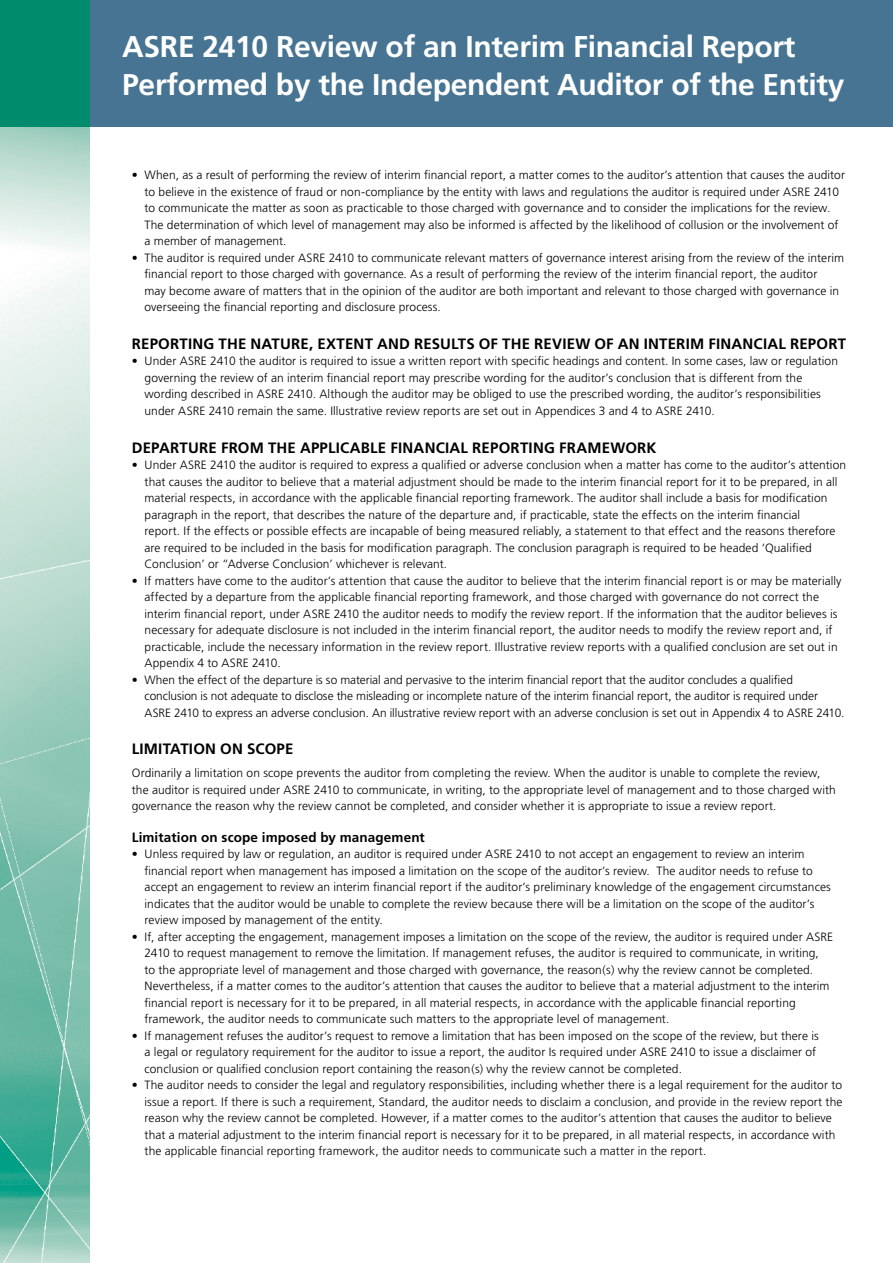
<style>
.page{position:relative;width:893px;height:1263px;background:#fff}
.page>*{position:absolute;margin:0;border:0;box-sizing:border-box;transform-origin:0 0}
.t1{font:700 30px/37.5px "Frutiger";letter-spacing:-.01em;color:#fff}
.t2{font:700 15px "Frutiger";letter-spacing:.02em;color:#000}
.t3{font:700 13.5px "Frutiger";letter-spacing:.01em;color:#000}
.t4{font:300 12px/16.5px "Frutiger";letter-spacing:.005em;color:#000}
</style>
<div class="page">
<img style="left:0;top:126px;width:89px;height:1137px">
<div style="left:0;top:0;width:893px;height:126px;background:#467492"></div>
<div style="left:0;top:0;width:89px;height:126px;background:#008b6c"></div>
<h1 class="t1" style="left:122px;top:28px;width:724px">ASRE 2410 REVIEW OF AN INTERIM FINANCIAL REPORT<br>PERFORMED BY THE INDEPENDENT AUDITOR OF THE ENTITY</h1>
<p class="t4" style="left:145px;top:167px;width:702px;text-indent:-13px">• When, as a result of performing the review of interim financial report, a matter comes to the auditor’s attention that causes the auditor to believe in the existence of fraud or non-compliance by the entity with laws and regulations the auditor is required under ASRE 2410 to communicate the matter as soon as practicable to those charged with governance and to consider the implications for the review.<br>The determination of which level of management may also be informed is affected by the likelihood of collusion or the involvement of a member of management.</p>
<p class="t4" style="left:145px;top:249px;width:701px;text-indent:-13px">• The auditor is required under ASRE 2410 to communicate relevant matters of governance interest arising from the review of the interim financial report to those charged with governance. As a result of performing the review of the interim financial report, the auditor<br>may become aware of matters that in the opinion of the auditor are both important and relevant to those charged with governance in overseeing the financial reporting and disclosure process.</p>
<p class="t2" style="left:132px;top:335px;width:28px">REPORTING</p>
<p class="t2" style="left:219px;top:335px;width:43px">THE NATUR</p>
<p class="t2" style="left:300px;top:335px;width:89px">E, EXTENT AND</p>
<p class="t2" style="left:414px;top:335px;width:27px">RESULTS</p>
<p class="t2" style="left:479px;top:335px;width:208px">OF THE REVIEW OF AN INTERIM</p>
<p class="t2" style="left:708px;top:335px;width:10px">FINAN</p>
<p class="t2" style="left:753px;top:335px;width:18px">CIAL</p>
<p class="t2" style="left:790px;top:335px;width:29px">REPORT</p>
<p class="t4" style="left:145px;top:353px;width:695px;text-indent:-13px">• Under ASRE 2410 the auditor is required to issue a written report with specific headings and content. In some cases, law or regulation governing the review of an interim financial report may prescribe wording for the auditor’s conclusion that is different from the wording described in ASRE 2410. Although the auditor may be obliged to use the prescribed wording, the auditor’s responsibilities under ASRE 2410 remain the same. Illustrative review reports are set out in Appendices 3 and 4 to ASRE 2410.</p>
<p class="t2" style="left:132px;top:439px;width:30px">DEPARTUR</p>
<p class="t2" style="left:209px;top:439px;width:24px">E FROM</p>
<p class="t2" style="left:268px;top:439px;width:41px">THE APPLI</p>
<p class="t2" style="left:340px;top:439px;width:20px">CABL</p>
<p class="t2" style="left:378px;top:439px;width:23px">E FINAN</p>
<p class="t2" style="left:436px;top:439px;width:18px">CIAL</p>
<p class="t2" style="left:472px;top:439px;width:28px">REPORTING</p>
<p class="t2" style="left:559px;top:439px;width:12px">FRAM</p>
<p class="t2" style="left:602px;top:439px;width:56px">EWORK</p>
<p class="t4" style="left:145px;top:457px;width:703px;text-indent:-13px">• Under ASRE 2410 the auditor is required to express a qualified or adverse conclusion when a matter has come to the auditor’s attention that causes the auditor to believe that a material adjustment should be made to the interim financial report for it to be prepared, in all material respects, in accordance with the applicable financial reporting framework. The auditor shall include a basis for modification paragraph in the report, that describes the nature of the departure and, if practicable, state the effects on the interim financial<br>report. If the effects or possible effects are incapable of being measured reliably, a statement to that effect and the reasons therefore are required to be included in the basis for modification paragraph. The conclusion paragraph is required to be headed ‘Qualified Conclusion’ or “Adverse Conclusion’ whichever is relevant.</p>
<p class="t4" style="left:145px;top:572px;width:699px;text-indent:-13px">• If matters have come to the auditor’s attention that cause the auditor to believe that the interim financial report is or may be materially affected by a departure from the applicable financial reporting framework, and those charged with governance do not correct the interim financial report, under ASRE 2410 the auditor needs to modify the review report. If the information that the auditor believes is necessary for adequate disclosure is not included in the interim financial report, the auditor needs to modify the review report and, if practicable, include the necessary information in the review report. Illustrative review reports with a qualified conclusion are set out in Appendix 4 to ASRE 2410.</p>
<p class="t4" style="left:145px;top:671px;width:701px;text-indent:-13px">• When the effect of the departure is so material and pervasive to the interim financial report that the auditor concludes a qualified conclusion is not adequate to disclose the misleading or incomplete nature of the interim financial report, the auditor is required under<br>ASRE 2410 to express an adverse conclusion. An illustrative review report with an adverse conclusion is set out in Appendix 4 to ASRE 2410.</p>
<p class="t2" style="left:132px;top:740px;width:18px">LIMITATION</p>
<p class="t2" style="left:220px;top:740px;width:75px">ON SCOPE</p>
<p class="t4" style="left:132px;top:765px;width:706px">Ordinarily a limitation on scope prevents the auditor from completing the review. When the auditor is unable to complete the review, the auditor is required under ASRE 2410 to communicate, in writing, to the appropriate level of management and to those charged with governance the reason why the review cannot be completed, and consider whether it is appropriate to issue a review report.</p>
<p class="t3" style="left:132px;top:829px;width:295px">LIMITATION ON SCOPE IMPOSED BY MANAGEMENT</p>
<p class="t4" style="left:145px;top:846px;width:688px;text-indent:-13px">• Unless required by law or regulation, an auditor is required under ASRE 2410 to not accept an engagement to review an interim financial report when management has imposed a limitation on the scope of the auditor’s review. The auditor needs to refuse to accept an engagement to review an interim financial report if the auditor’s preliminary knowledge of the engagement circumstances indicates that the auditor would be unable to complete the review because there will be a limitation on the scope of the auditor’s review imposed by management of the entity.</p>
<p class="t4" style="left:145px;top:928px;width:690px;text-indent:-13px">• If, after accepting the engagement, management imposes a limitation on the scope of the review, the auditor is required under ASRE 2410 to request management to remove the limitation. If management refuses, the auditor is required to communicate, in writing,<br>to the appropriate level of management and those charged with governance, the reason(s) why the review cannot be completed.<br>Nevertheless, if a matter comes to the auditor’s attention that causes the auditor to believe that a material adjustment to the interim financial report is necessary for it to be prepared, in all material respects, in accordance with the applicable financial reporting framework, the auditor needs to communicate such matters to the appropriate level of management.</p>
<p class="t4" style="left:145px;top:1027px;width:676px;text-indent:-13px">• If management refuses the auditor’s request to remove a limitation that has been imposed on the scope of the review, but there is a legal or regulatory requirement for the auditor to issue a report, the auditor Is required under ASRE 2410 to issue a disclaimer of conclusion or qualified conclusion report containing the reason(s) why the review cannot be completed.</p>
<p class="t4" style="left:145px;top:1077px;width:699px;text-indent:-13px">• The auditor needs to consider the legal and regulatory responsibilities, including whether there is a legal requirement for the auditor to issue a report. If there is such a requirement, Standard, the auditor needs to disclaim a conclusion, and provide in the review report the reason why the review cannot be completed. However, if a matter comes to the auditor’s attention that causes the auditor to believe that a material adjustment to the interim financial report is necessary for it to be prepared, in all material respects, in accordance with the applicable financial reporting framework, the auditor needs to communicate such a matter in the report.</p>
</div>
